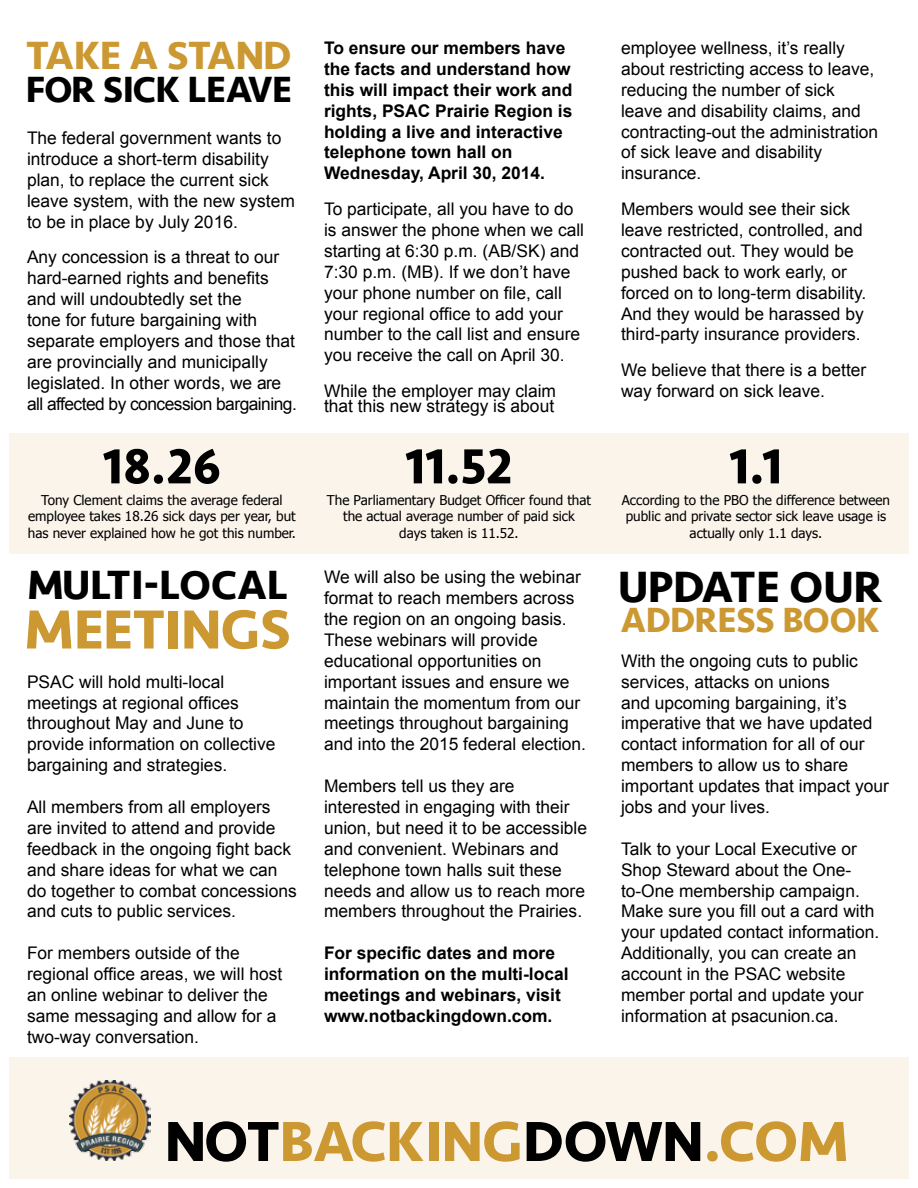
<style>
.page{position:relative;width:918px;height:1188px;background:#fff}
.page>*{position:absolute;margin:0;border:0;box-sizing:border-box;transform-origin:0 0}
.t1{font:700 58.5px "Seravek";letter-spacing:-.02em;color:#cc9831}
.t2{font:700 57px "Seravek";color:#cc9831}
.t3{font:700 51px "Seravek";color:#000}
.t4{font:700 45px "Seravek";letter-spacing:-.02em;color:#000}
.t5{font:700 42px "Seravek";letter-spacing:-.005em;color:#000}
.t6{font:700 40.5px "Seravek";color:#cc9831}
.t7{font:700 37.5px "Seravek";letter-spacing:-.015em;color:#000}
.t8{font:700 36px "Seravek";color:#cc9831}
.t9{font:17.4px/20.9px "Arial";color:#000}
.t10{font:700 17.4px/20.9px "Arial";color:#000}
.t11{font:13.5px/16.2px "Tahoma";color:#000;text-align:center}
.s1{color:#000}
</style>
<div class="page">
<div style="left:9px;top:1058px;width:900px;height:121px;background:#faf4ea"></div>
<div style="left:9px;top:433px;width:900px;height:121px;background:#faf4ea"></div>
<img style="left:69px;top:1080px;width:81px;height:81px">
<h3 class="t6" style="left:27px;top:23px;width:166px">TAKEASTAND</h3>
<h3 class="t7" style="left:26px;top:59px;width:264px">FOR SICK LEAVE</h3>
<p class="t9" style="left:27px;top:128px;width:269px">The federal government wants to introduce a short-term disability plan, to replace the current sick leave system, with the new system to be in place by July 2016.</p>
<p class="t9" style="left:27px;top:247px;width:271px">Any concession is a threat to our hard-earned rights and benefits and will undoubtedly set the<br>tone for future bargaining with separate employers and those that are provincially and municipally legislated. In other words, we are all affected by concession bargaining.</p>
<p class="t10" style="left:324px;top:38px;width:250px">To ensure our members have the facts and understand how this will impact their work and rights, PSAC Prairie Region is holding a live and interactive telephone town hall on<br>Wednesday, April 30, 2014.</p>
<p class="t9" style="left:324px;top:199px;width:262px">To participate, all you have to do is answer the phone when we call starting at 6:30 p.m. (AB/SK) and<br>7:30 p.m. (MB). If we don’t have your phone number on file, call your regional office to add your number to the call list and ensure you receive the call on April 30.</p>
<p class="t9" style="left:324px;top:384px;width:234px;line-height:15px">While the employer may claim that this new strategy is about</p>
<p class="t9" style="left:621px;top:38px;width:259px">employee wellness, it’s really about restricting access to leave, reducing the number of sick leave and disability claims, and contracting-out the administration of sick leave and disability insurance.</p>
<p class="t9" style="left:621px;top:199px;width:247px">Members would see their sick leave restricted, controlled, and contracted out. They would be pushed back to work early, or forced on to long-term disability.<br>And they would be harassed by third-party insurance providers.</p>
<p class="t9" style="left:621px;top:360px;width:247px">We believe that there is a better way forward on sick leave.</p>
<h3 class="t3" style="left:103px;top:426px;width:119px">18.26</h3>
<h3 class="t3" style="left:405px;top:426px;width:109px">11.52</h3>
<h3 class="t3" style="left:730px;top:426px;width:54px">1.1</h3>
<p class="t11" style="left:28px;top:492px;width:270px">Tony Clement claims the average federal employee takes 18.26 sick days per year, but has never explained how he got this number.</p>
<h3 class="t5" style="left:27px;top:551px;width:262px">MULTI-LOCAL</h3>
<h2 class="t2" style="left:25px;top:584px;width:267px">MEETINGS</h2>
<p class="t9" style="left:27px;top:671px;width:250px">PSAC will hold multi-local meetings at regional offices throughout May and June to provide information on collective bargaining and strategies.</p>
<p class="t9" style="left:27px;top:797px;width:271px">All members from all employers are invited to attend and provide feedback in the ongoing fight back and share ideas for what we can do together to combat concessions and cuts to public services.</p>
<p class="t9" style="left:27px;top:943px;width:257px">For members outside of the regional office areas, we will host an online webinar to deliver the same messaging and allow for a two-way conversation.</p>
<p class="t11" style="left:327px;top:492px;width:266px">The Parliamentary Budget Officer found that the actual average number of paid sick<br>days taken is 11.52.</p>
<p class="t9" style="left:324px;top:567px;width:264px">We will also be using the webinar format to reach members across the region on an ongoing basis.<br>These webinars will provide educational opportunities on important issues and ensure we maintain the momentum from our meetings throughout bargaining and into the 2015 federal election.</p>
<p class="t9" style="left:324px;top:776px;width:265px">Members tell us they are interested in engaging with their union, but need it to be accessible and convenient. Webinars and telephone town halls suit these needs and allow us to reach more members throughout the Prairies.</p>
<p class="t10" style="left:324px;top:943px;width:246px">For specific dates and more information on the multi-local meetings and webinars, visit www.notbackingdown.com.</p>
<p class="t11" style="left:622px;top:492px;width:270px">According to the PBO the difference between public and private sector sick leave usage is actually only 1.1 days.</p>
<h3 class="t4" style="left:618px;top:551px;width:266px">UPDATE OUR</h3>
<h3 class="t8" style="left:621px;top:591px;width:187px">ADDRESS BOOK</h3>
<p class="t9" style="left:621px;top:651px;width:269px">With the ongoing cuts to public services, attacks on unions<br>and upcoming bargaining, it’s imperative that we have updated contact information for all of our members to allow us to share important updates that impact your jobs and your lives.</p>
<p class="t9" style="left:621px;top:838px;width:260px">Talk to your Local Executive or<br>Shop Steward about the One&shy;to-One membership campaign.<br>Make sure you fill out a card with your updated contact information.<br>Additionally, you can create an account in the PSAC website member portal and update your information at psacunion.ca.</p>
<h1 class="t1" style="left:164px;top:1095px;width:686px"><span class="s1">NOT</span>BACKI NG<span class="s1">DOWN</span>.COM</h1>
</div>
